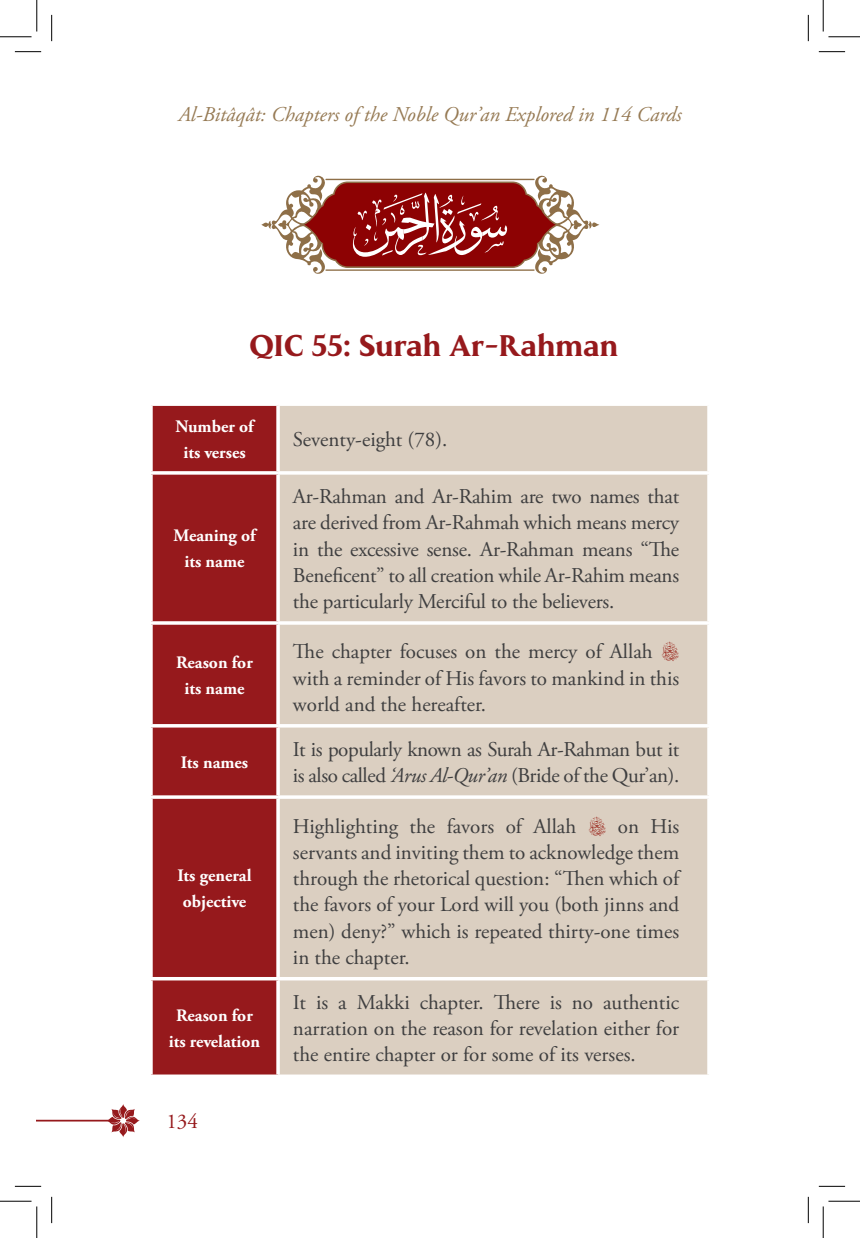
<style>
.page{position:relative;width:860px;height:1238px;background:#fff}
.page>*{position:absolute;margin:0;border:0;box-sizing:border-box;transform-origin:0 0}
.t1{font:29.75px "MADE Kenfolgv 2";color:#96191c}
.t2{font:21px/26.2px "Adobe Garamond Pro";color:#3e3e3f;text-align:justify}
.t3{font:21px/26.2px "Adobe Garamond Pro";letter-spacing:-.02em;color:#3e3e3f}
.t4{font:italic 21px "Adobe Garamond Pro";color:#967a54}
.t5{font:21px "Adobe Garamond Pro";color:#96191c}
.t6{font:700 17.5px/26.2px "Adobe Garamond Pro";color:#fff;text-align:center}
.s1{font-style:italic}
</style>
<div class="page">
<svg style="left:106px;top:1104px;width:34px;height:33px"></svg>
<hr style="left:37px;top:1119px;width:73px;height:2px;background:#96191c">
<svg style="left:261px;top:175px;width:338px;height:99px"></svg>
<div style="left:153px;top:406px;width:123px;height:668px;background:#96191c"></div>
<div style="left:280px;top:406px;width:427px;height:668px;background:#dbcfc1"></div>
<svg style="left:151px;top:405px;width:127px;height:1px"></svg>
<svg style="left:152px;top:406px;width:1px;height:65px"></svg>
<svg style="left:276px;top:406px;width:4px;height:65px"></svg>
<hr style="left:149px;top:471px;width:129px;height:3px;background:#fff">
<svg style="left:151px;top:474px;width:2px;height:147px"></svg>
<hr style="left:278px;top:471px;width:432px;height:3px;background:#fff">
<svg style="left:276px;top:474px;width:4px;height:147px"></svg>
<hr style="left:149px;top:621px;width:129px;height:3px;background:#fff">
<svg style="left:151px;top:624px;width:2px;height:100px"></svg>
<hr style="left:278px;top:621px;width:432px;height:3px;background:#fff">
<svg style="left:276px;top:624px;width:4px;height:100px"></svg>
<hr style="left:149px;top:724px;width:129px;height:3px;background:#fff">
<svg style="left:151px;top:727px;width:2px;height:68px"></svg>
<hr style="left:278px;top:724px;width:432px;height:3px;background:#fff">
<svg style="left:276px;top:727px;width:4px;height:68px"></svg>
<hr style="left:149px;top:795px;width:129px;height:3px;background:#fff">
<svg style="left:151px;top:798px;width:2px;height:178px"></svg>
<hr style="left:278px;top:795px;width:432px;height:3px;background:#fff">
<svg style="left:276px;top:798px;width:4px;height:178px"></svg>
<svg style="left:152px;top:976px;width:125px;height:4px"></svg>
<svg style="left:151px;top:980px;width:2px;height:94px"></svg>
<svg style="left:279px;top:976px;width:429px;height:4px"></svg>
<svg style="left:276px;top:980px;width:4px;height:94px"></svg>
<svg style="left:15px;top:51px;width:26px;height:1px"></svg>
<svg style="left:818px;top:51px;width:26px;height:1px"></svg>
<svg style="left:15px;top:1185px;width:26px;height:1px"></svg>
<svg style="left:819px;top:1185px;width:25px;height:1px"></svg>
<svg style="left:51px;top:15px;width:1px;height:26px"></svg>
<svg style="left:51px;top:1196px;width:1px;height:26px"></svg>
<svg style="left:807px;top:15px;width:1px;height:26px"></svg>
<svg style="left:807px;top:1197px;width:1px;height:25px"></svg>
<hr style="left:0;top:36px;width:32px;height:1px;background:#000">
<hr style="left:828px;top:36px;width:31px;height:1px;background:#000">
<hr style="left:0;top:1200px;width:32px;height:1px;background:#000">
<hr style="left:828px;top:1200px;width:31px;height:1px;background:#000">
<hr style="left:36px;top:0;width:1px;height:32px;background:#000">
<hr style="left:36px;top:1206px;width:1px;height:31px;background:#000">
<hr style="left:822px;top:0;width:1px;height:32px;background:#000">
<hr style="left:822px;top:1206px;width:1px;height:31px;background:#000">
<svg style="left:661px;top:641px;width:17px;height:20px"></svg>
<svg style="left:588px;top:815px;width:17px;height:20px"></svg>
<p class="t4" style="left:178px;top:102px;width:504px">Al-Bitâqât: Chapters of the Noble Qur’an Explored in 114 Cards</p>
<h1 class="t1" style="left:249px;top:328px;width:370px">QIC 55: Surah Ar-Rahman</h1>
<p class="t6" style="left:175px;top:413px;width:80px">Number of its verses</p>
<p class="t2" style="left:293px;top:427px;width:156px">Seventy-eight (78).</p>
<p class="t6" style="left:173px;top:522px;width:83px">Meaning of its name</p>
<p class="t2" style="left:293px;top:484px;width:387px">Ar-Rahman and Ar-Rahim are two names that are derived from Ar-Rahmah which means mercy in the excessive sense. Ar-Rahman means “The Beneficent” to all creation while Ar-Rahim means the particularly Merciful to the believers.</p>
<p class="t6" style="left:176px;top:649px;width:78px">Reason for its name</p>
<p class="t2" style="left:293px;top:639px;width:387px;text-align:left">The chapter focuses on the mercy of Allah with a reminder of His favors to mankind in this world and the hereafter.</p>
<p class="t6" style="left:181px;top:749px;width:69px">Its names</p>
<p class="t6" style="left:177px;top:862px;width:76px">Its general objective</p>
<p class="t6" style="left:169px;top:1002px;width:93px">Reason for its revelation</p>
<p class="t5" style="left:166px;top:1108px;width:33px">134</p>
<p class="t3" style="left:293px;top:736px;width:387px">It is popularly known as Surah Ar-Rahman but it is also called <span class="s1">‘Arus Al-Qur’an</span> (Bride of the Qur’an).</p>
<p class="t2" style="left:293px;top:813px;width:285px">Highlighting the favors of Allah</p>
<p class="t2" style="left:293px;top:813px;width:387px;text-indent:325px">on His servants and inviting them to acknowledge them through the rhetorical question: “Then which of the favors of your Lord will you (both jinns and men) deny?” which is repeated thirty-one times in the chapter.</p>
<p class="t2" style="left:293px;top:989px;width:387px">It is a Makki chapter. There is no authentic narration on the reason for revelation either for the entire chapter or for some of its verses.</p>
</div>
